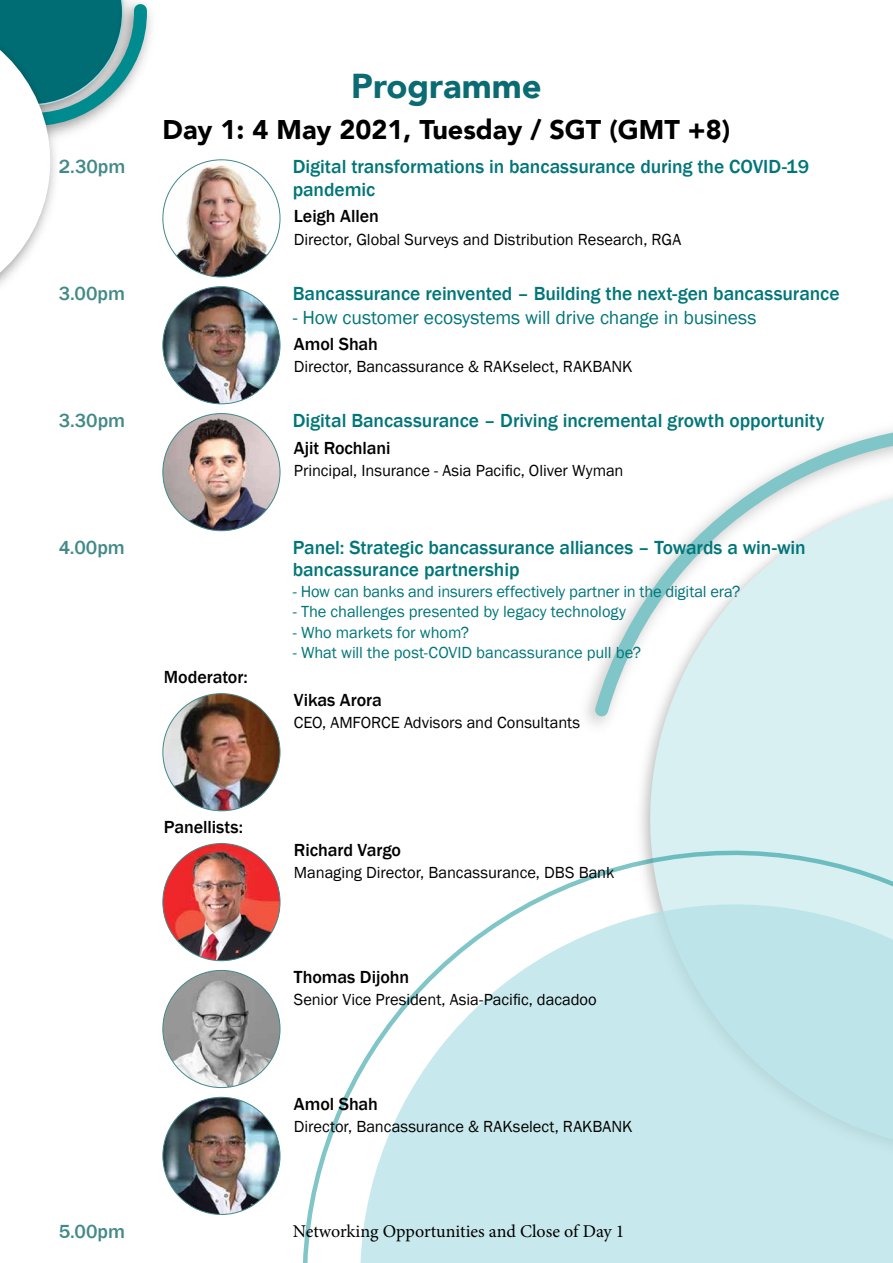
<style>
.page{position:relative;width:893px;height:1263px;background:#fff}
.page>*{position:absolute;margin:0;border:0;box-sizing:border-box;transform-origin:0 0}
.t1{font:900 34.5px "Avenir";color:#0b6b73}
.t2{font:900 27px "Avenir";color:#000}
.t3{font:500 19.5px/22.5px "Franklin Gothic";letter-spacing:-.005em;color:#007679}
.t4{font:19.5px "Franklin Gothic";letter-spacing:-.01em;color:#007679}
.t5{font:500 19.5px "Franklin Gothic";letter-spacing:.005em;color:#428988}
.t6{font:500 18px "Franklin Gothic";letter-spacing:-.005em;color:#000}
.t7{font:18px "Minion Pro";color:#000}
.t8{font:16.5px "Franklin Gothic";letter-spacing:-.005em;color:#000}
.t9{font:16.5px "Franklin Gothic";letter-spacing:-.005em;color:#007679}
</style>
<div class="page">
<div style="left:641px;top:741px;width:252px;height:110px;background:#d9f0f2"></div>
<svg style="left:586px;top:426px;width:307px;height:300px"></svg>
<svg style="left:303px;top:851px;width:590px;height:412px"></svg>
<svg style="left:360px;top:904px;width:533px;height:359px;background:#cdeaed"></svg>
<svg style="left:0;top:0;width:151px;height:285px"></svg>
<img style="left:163px;top:160px;width:117px;height:117px;border-radius:59px">
<img style="left:163px;top:287px;width:117px;height:117px;border-radius:59px">
<img style="left:163px;top:414px;width:117px;height:117px;border-radius:59px">
<img style="left:163px;top:694px;width:117px;height:117px;border-radius:59px">
<img style="left:163px;top:843px;width:117px;height:118px;border-radius:59px">
<img style="left:163px;top:970px;width:117px;height:117px;border-radius:59px">
<img style="left:163px;top:1097px;width:117px;height:117px;border-radius:59px">
<h1 class="t1" style="left:351px;top:57px;width:192px">Programme</h1>
<h2 class="t2" style="left:163px;top:107px;width:569px">Day 1: 4 May 2021, Tuesday / SGT (GMT +8)</h2>
<p class="t5" style="left:59px;top:155px;width:68px">2.30pm</p>
<p class="t3" style="left:293px;top:156px;width:518px">Digital transformations in bancassurance during the COVID-19 pandemic</p>
<p class="t6" style="left:294px;top:205px;width:86px">Leigh Allen</p>
<p class="t8" style="left:294px;top:229px;width:389px">Director, Global Surveys and Distribution Research, RGA</p>
<p class="t5" style="left:59px;top:282px;width:68px">3.00pm</p>
<p class="t3" style="left:293px;top:283px;width:548px">Bancassurance reinvented – Building the next-gen bancassurance</p>
<p class="t4" style="left:293px;top:305px;width:465px">- How customer ecosystems will drive change in business</p>
<p class="t6" style="left:294px;top:333px;width:86px">Amol Shah</p>
<p class="t8" style="left:294px;top:357px;width:340px">Director, Bancassurance &amp; RAKselect, RAKBANK</p>
<p class="t5" style="left:59px;top:408px;width:68px">3.30pm</p>
<p class="t3" style="left:293px;top:409px;width:533px">Digital Bancassurance – Driving incremental growth opportunity</p>
<p class="t6" style="left:294px;top:436px;width:98px">Ajit Rochlani</p>
<p class="t8" style="left:294px;top:460px;width:331px">Principal, Insurance - Asia Pacific, Oliver Wyman</p>
<p class="t5" style="left:59px;top:535px;width:68px">4.00pm</p>
<p class="t3" style="left:293px;top:536px;width:514px">Panel: Strategic bancassurance alliances – Towards a win-win bancassurance partnership</p>
<p class="t9" style="left:293px;top:581px;width:449px">- How can banks and insurers effectively partner in the digital era?</p>
<p class="t9" style="left:293px;top:602px;width:335px">- The challenges presented by legacy technology</p>
<p class="t9" style="left:293px;top:622px;width:178px">- Who markets for whom?</p>
<p class="t9" style="left:293px;top:643px;width:350px">- What will the post-COVID bancassurance pull be?</p>
<p class="t6" style="left:164px;top:666px;width:85px">Moderator:</p>
<p class="t6" style="left:294px;top:689px;width:90px">Vikas Arora</p>
<p class="t8" style="left:294px;top:712px;width:288px">CEO, AMFORCE Advisors and Consultants</p>
<p class="t6" style="left:164px;top:816px;width:81px">Panellists:</p>
<p class="t6" style="left:294px;top:839px;width:109px">Richard Vargo</p>
<p class="t8" style="left:294px;top:862px;width:322px">Managing Director, Bancassurance, DBS Bank</p>
<p class="t6" style="left:294px;top:966px;width:117px">Thomas Dijohn</p>
<p class="t8" style="left:294px;top:989px;width:304px">Senior Vice President, Asia-Pacific, dacadoo</p>
<p class="t6" style="left:294px;top:1092px;width:86px">Amol Shah</p>
<p class="t8" style="left:294px;top:1116px;width:340px">Director, Bancassurance &amp; RAKselect, RAKBANK</p>
<p class="t5" style="left:59px;top:1219px;width:68px">5.00pm</p>
<p class="t7" style="left:293px;top:1219px;width:333px">Networking Opportunities and Close of Day 1</p>
</div>
